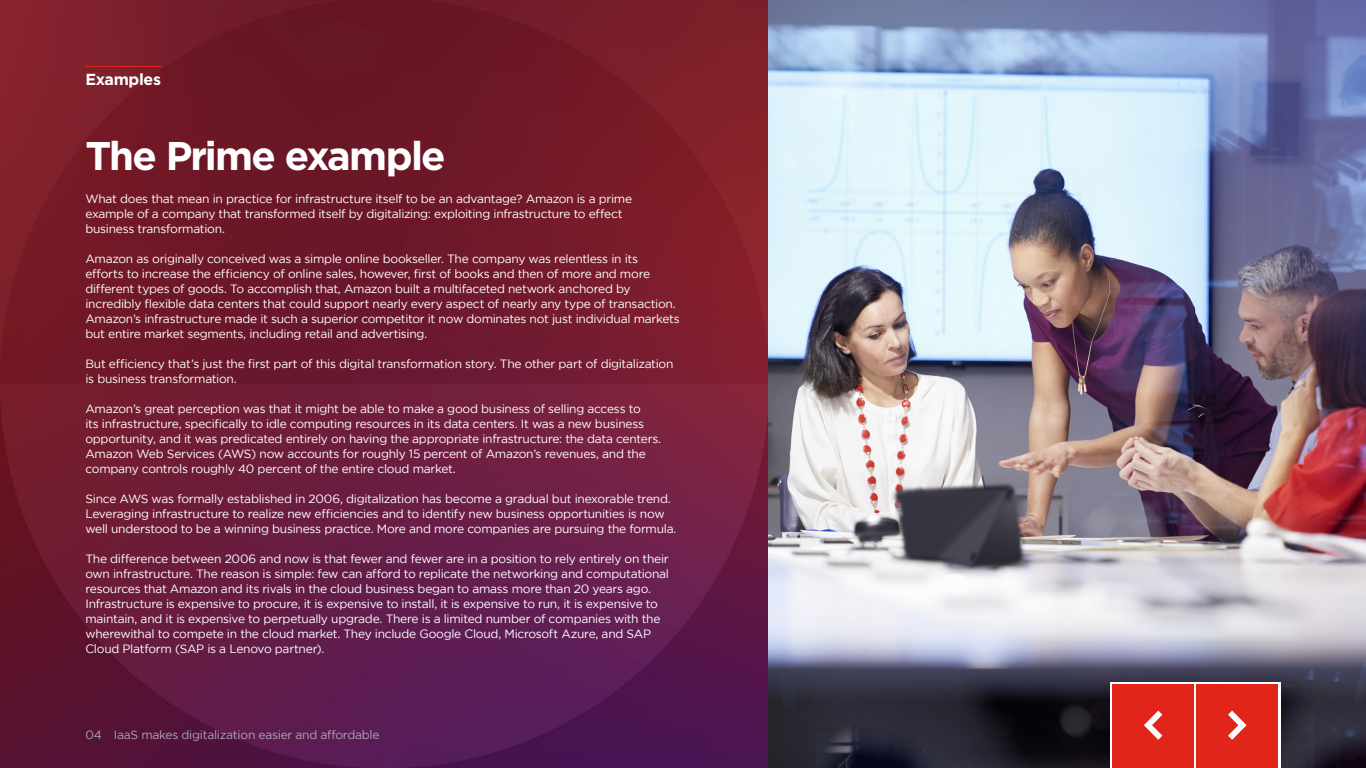
<style>
.page{position:relative;width:1366px;height:768px;background:#fff}
.page>*{position:absolute;margin:0;border:0;box-sizing:border-box;transform-origin:0 0}
.t1{font:700 40px "Gotham";letter-spacing:-.045em;color:#fff}
.t2{font:700 16px "Gotham";letter-spacing:-.02em;color:#fff}
.t3{font:12px/15px "Gotham";letter-spacing:-.025em;color:#fff}
.t4{font:12px "Gotham";letter-spacing:-.02em;color:#aba8b1}
</style>
<div class="page">
<img style="left:0;top:0;width:768px;height:768px">
<img style="left:768px;top:0;width:598px;height:768px">
<hr style="left:85px;top:66px;width:76px;height:1px;background:#e1251b">
<div style="left:1110px;top:683px;width:171px;height:85px;background:linear-gradient(to bottom,#fff,#fff)"></div>
<div style="left:1196px;top:685px;width:82px;height:83px;background:#e1251b"></div>
<svg style="left:1228px;top:711px;width:19px;height:29px"></svg>
<div style="left:1112px;top:685px;width:82px;height:83px;background:#e1251b"></div>
<svg style="left:1144px;top:711px;width:18px;height:29px"></svg>
<h2 class="t2" style="left:85px;top:70px;width:77px">Examples</h2>
<h1 class="t1" style="left:85px;top:133px;width:362px">The Prime example</h1>
<p class="t3" style="left:85px;top:191px;width:548px">What does that mean in practice for infrastructure itself to be an advantage? Amazon is a prime example of a company that transformed itself by digitalizing: exploiting infrastructure to effect business transformation.</p>
<p class="t3" style="left:85px;top:251px;width:596px">Amazon as originally conceived was a simple online bookseller. The company was relentless in its<br>efforts to increase the efficiency of online sales, however, first of books and then of more and more different types of goods. To accomplish that, Amazon built a multifaceted network anchored by incredibly flexible data centers that could support nearly every aspect of nearly any type of transaction.<br>Amazon’s infrastructure made it such a superior competitor it now dominates not just individual markets but entire market segments, including retail and advertising.</p>
<p class="t3" style="left:85px;top:356px;width:589px">But efficiency that’s just the first part of this digital transformation story. The other part of digitalization is business transformation.</p>
<p class="t3" style="left:85px;top:401px;width:577px">Amazon’s great perception was that it might be able to make a good business of selling access to<br>its infrastructure, specifically to idle computing resources in its data centers. It was a new business opportunity, and it was predicated entirely on having the appropriate infrastructure: the data centers.<br>Amazon Web Services (AWS) now accounts for roughly 15 percent of Amazon’s revenues, and the company controls roughly 40 percent of the entire cloud market.</p>
<p class="t3" style="left:85px;top:491px;width:593px">Since AWS was formally established in 2006, digitalization has become a gradual but inexorable trend.<br>Leveraging infrastructure to realize new efficiencies and to identify new business opportunities is now well understood to be a winning business practice. More and more companies are pursuing the formula.</p>
<p class="t3" style="left:85px;top:551px;width:585px">The difference between 2006 and now is that fewer and fewer are in a position to rely entirely on their own infrastructure. The reason is simple: few can afford to replicate the networking and computational resources that Amazon and its rivals in the cloud business began to amass more than 20 years ago.<br>Infrastructure is expensive to procure, it is expensive to install, it is expensive to run, it is expensive to maintain, and it is expensive to perpetually upgrade. There is a limited number of companies with the wherewithal to compete in the cloud market. They include Google Cloud, Microsoft Azure, and SAP Cloud Platform (SAP is a Lenovo partner).</p>
<p class="t4" style="left:85px;top:729px;width:296px">04 IaaS makes digitalization easier and affordable</p>
</div>
